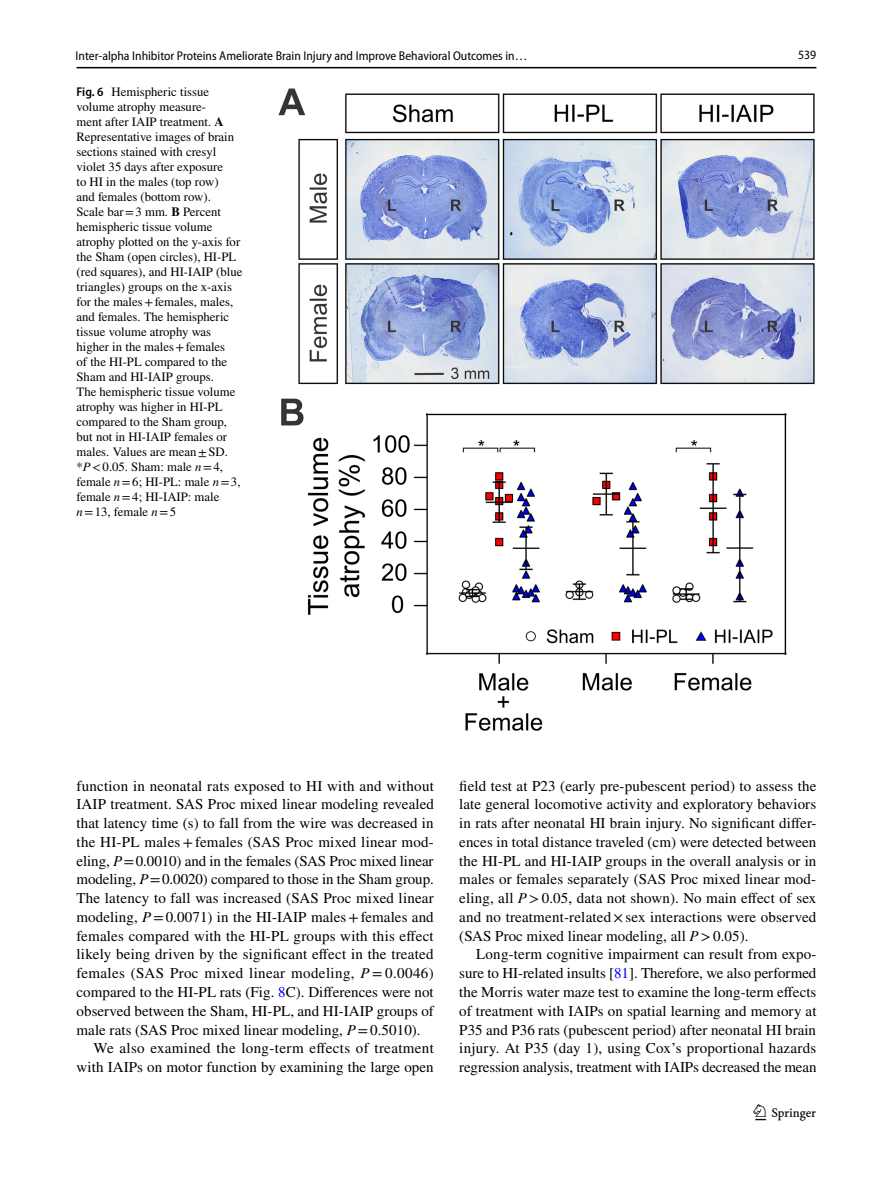
<style>
.page{position:relative;width:893px;height:1187px;background:#fff}
.page>*{position:absolute;margin:0;border:0;box-sizing:border-box;transform-origin:0 0}
.t1{font:22.5px "Springnew Regular 3";color:#000}
.t2{font:15px/18.8px "STIX";letter-spacing:.005em;color:#000;text-align:justify}
.t3{font:15px "STIX";letter-spacing:.025em;color:#000}
.t4{font:12.75px/15px "STIX";color:#000}
.t5{font:12.75px "Myriad Pro Semi Cn 3";color:#000}
.t6{font:semi-condensed 12.75px "Bdfvyg Myriad Pro Unic";color:#000}
.s1{font-family:"Myriad Pro";font-weight:600;font-stretch:semi-condensed}
.s2{font-weight:700}
.s3{font-style:italic}
.s4{color:#00f}
</style>
<div class="page">
<hr style="left:77px;top:67px;width:739px;height:1px;background:#000">
<img style="left:278px;top:88px;width:537px;height:643px">
<p class="t5" style="left:76px;top:49px;width:453px">Inter‑alpha Inhibitor Proteins Ameliorate Brain Injury and Improve Behavioral Outcomes in…</p>
<p class="t6" style="left:798px;top:50px;width:20px">539</p>
<p class="t4" style="left:77px;top:85px;width:167px"><span class="s1">Fig. 6</span> Hemispheric tissue volume atrophy measure-<br>ment after IAIP treatment. <span class="s2">A<br></span>Representative images of brain sections stained with cresyl violet 35 days after exposure<br>to HI in the males (top row)<br>and females (bottom row).<br>Scale bar=3 mm. <span class="s2">B</span> Percent hemispheric tissue volume atrophy plotted on the y-axis for the Sham (open circles), HI-PL (red squares), and HI-IAIP (blue triangles) groups on the x-axis for the males+females, males, and females. The hemispheric tissue volume atrophy was higher in the males+females<br>of the HI-PL compared to the<br>Sham and HI-IAIP groups.<br>The hemispheric tissue volume atrophy was higher in HI-PL compared to the Sham group, but not in HI-IAIP females or males. Values are mean±SD. *<span class="s3">P</span>&lt;0.05. Sham: male <span class="s3">n</span>=4, female <span class="s3">n</span>=6; HI-PL: male <span class="s3">n</span>=3, female <span class="s3">n</span>=4; HI-IAIP: male <span class="s3">n</span>=13, female <span class="s3">n</span>=5</p>
<p class="t2" style="left:77px;top:777px;width:359px">function in neonatal rats exposed to HI with and without</p>
<p class="t2" style="left:77px;top:796px;width:359px">IAIP treatment. SAS Proc mixed linear modeling revealed</p>
<p class="t2" style="left:77px;top:814px;width:359px">that latency time (s) to fall from the wire was decreased in</p>
<p class="t2" style="left:77px;top:833px;width:359px">the HI-PL males+females (SAS Proc mixed linear mod-</p>
<p class="t2" style="left:77px;top:852px;width:358px">eling, <span class="s3">P</span>=0.0010) and in the females (SAS Proc mixed linear</p>
<p class="t2" style="left:77px;top:871px;width:359px">modeling, <span class="s3">P</span>=0.0020) compared to those in the Sham group.</p>
<p class="t2" style="left:77px;top:889px;width:359px">The latency to fall was increased (SAS Proc mixed linear</p>
<p class="t2" style="left:77px;top:908px;width:359px">modeling, <span class="s3">P</span>=0.0071) in the HI-IAIP males+females and</p>
<p class="t2" style="left:77px;top:927px;width:359px">females compared with the HI-PL groups with this effect</p>
<p class="t2" style="left:77px;top:946px;width:358px">likely being driven by the significant effect in the treated</p>
<p class="t3" style="left:77px;top:962px;width:359px">females (SAS Proc mixed linear modeling, <span class="s3">P</span>= 0.0046)</p>
<p class="t2" style="left:77px;top:983px;width:359px">compared to the HI-PL rats (Fig. <span class="s4">8</span>C). Differences were not</p>
<p class="t2" style="left:77px;top:1002px;width:359px">observed between the Sham, HI-PL, and HI-IAIP groups of</p>
<p class="t2" style="left:77px;top:1021px;width:346px">male rats (SAS Proc mixed linear modeling, <span class="s3">P</span>=0.5010).</p>
<p class="t3" style="left:94px;top:1037px;width:342px">We also examined the long-term effects of treatment</p>
<p class="t2" style="left:77px;top:1058px;width:359px">with IAIPs on motor function by examining the large open</p>
<p class="t2" style="left:459px;top:777px;width:359px">field test at P23 (early pre-pubescent period) to assess the late general locomotive activity and exploratory behaviors in rats after neonatal HI brain injury. No significant differ&shy;ences in total distance traveled (cm) were detected between the HI-PL and HI-IAIP groups in the overall analysis or in males or females separately (SAS Proc mixed linear mod&shy;eling, all <span class="s3">P</span>&gt;0.05, data not shown). No main effect of sex and no treatment-related×sex interactions were observed (SAS Proc mixed linear modeling, all <span class="s3">P</span>&gt;0.05).</p>
<p class="t2" style="left:459px;top:946px;width:359px;text-indent:17px">Long-term cognitive impairment can result from expo&shy;sure to HI-related insults [<span class="s4">81</span>]. Therefore, we also performed the Morris water maze test to examine the long-term effects of treatment with IAIPs on spatial learning and memory at P35 and P36 rats (pubescent period) after neonatal HI brain injury. At P35 (day 1), using Cox’s proportional hazards regression analysis, treatment with IAIPs decreased the mean</p>
<h1 class="t1" style="left:755px;top:1104px;width:62px">1 3</h1>
</div>
